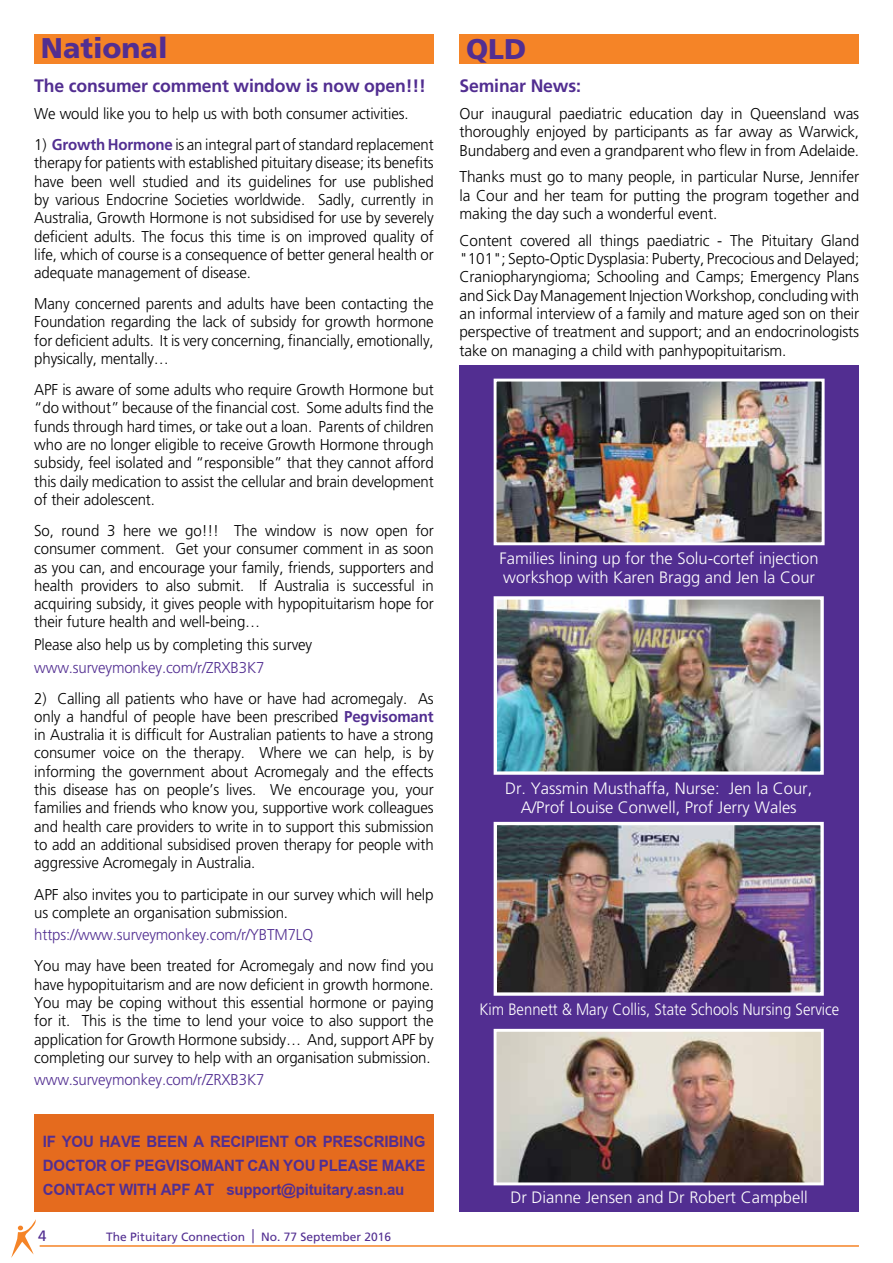
<style>
.page{position:relative;width:893px;height:1263px;background:#fff}
.page>*{position:absolute;margin:0;border:0;box-sizing:border-box;transform-origin:0 0}
.t1{font:900 28.5px "Frutiger";color:#522e91}
.t2{font:700 18px "Frutiger";letter-spacing:-.01em;color:#522e91}
.t3{font:300 16.5px/18.8px "Frutiger";color:#fff}
.t4{font:300 16.5px "Frutiger";color:#fff;scale:.9 1}
.t5{font:300 15.6px/18.3px "Frutiger";letter-spacing:-.01em;color:#000;text-align:justify;scale:.96 1}
.t6{font:300 15.6px/18.3px "Frutiger";letter-spacing:-.01em;color:#000;text-align:justify}
.t7{font:700 15.6px/24px "Arial";letter-spacing:-.01em;color:#522e91;text-align:justify;scale:.96 1}
.t8{font:300 15.6px "Frutiger";letter-spacing:-.01em;color:#522e91;scale:.96 1}
.t9{font:15px "Frutiger";color:#522e91}
.t10{font:12px "Frutiger";color:#522e91}
.s1{font-weight:700;color:#522e91}
.s2{font-size:18.45px}
</style>
<div class="page">
<hr style="left:40px;top:1245px;width:819px;height:2px;background:#f58427">
<svg style="left:11px;top:1219px;width:25px;height:39px"></svg>
<div style="left:459px;top:34px;width:400px;height:30px;background:#f58427"></div>
<div style="left:34px;top:34px;width:400px;height:30px;background:#f58427"></div>
<div style="left:459px;top:366px;width:400px;height:846px;background:#522e91"></div>
<img style="left:498px;top:383px;width:323px;height:158px">
<div style="left:494px;top:379px;width:331px;height:166px;border:3px solid #fff"></div>
<img style="left:498px;top:600px;width:322px;height:171px">
<div style="left:494px;top:596px;width:330px;height:179px;border:3px solid #fff"></div>
<img style="left:498px;top:826px;width:322px;height:166px">
<div style="left:494px;top:822px;width:330px;height:174px;border:3px solid #fff"></div>
<div style="left:34px;top:1114px;width:400px;height:98px;background:#e56b1e"></div>
<img style="left:498px;top:1033px;width:322px;height:148px">
<div style="left:494px;top:1029px;width:330px;height:156px;border:3px solid #fff"></div>
<h1 class="t1" style="left:41px;top:31px;width:128px">National</h1>
<h1 class="t1" style="left:466px;top:31px;width:62px">QLD</h1>
<p class="t2" style="left:34px;top:75px;width:393px">The consumer comment window is now open!!!</p>
<p class="t5" style="left:34px;top:104px;width:391px">We would like you to help us with both consumer activities.</p>
<p class="t5" style="left:34px;top:135px;width:418px">1) <span class="s1">Growth Hormone</span> is an integral part of standard replacement therapy for patients with established pituitary disease; its benefits have been well studied and its guidelines for use published by various Endocrine Societies worldwide. Sadly, currently in Australia, Growth Hormone is not subsidised for use by severely deficient adults. The focus this time is on improved quality of life, which of course is a consequence of better general health or adequate management of disease.</p>
<p class="t5" style="left:34px;top:295px;width:418px">Many concerned parents and adults have been contacting the Foundation regarding the lack of subsidy for growth hormone for deficient adults. It is very concerning, financially, emotionally, physically, mentally…</p>
<p class="t5" style="left:34px;top:380px;width:418px">APF is aware of some adults who require Growth Hormone but “do without” because of the financial cost. Some adults find the funds through hard times, or take out a loan. Parents of children who are no longer eligible to receive Growth Hormone through subsidy, feel isolated and “responsible” that they cannot afford this daily medication to assist the cellular and brain development of their adolescent.</p>
<p class="t5" style="left:34px;top:521px;width:418px">So, round 3 here we go!!! The window is now open for consumer comment. Get your consumer comment in as soon as you can, and encourage your family, friends, supporters and health providers to also submit. If Australia is successful in acquiring subsidy, it gives people with hypopituitarism hope for their future health and well-being…</p>
<p class="t5" style="left:34px;top:635px;width:291px">Please also help us by completing this survey</p>
<p class="t8" style="left:34px;top:658px;width:241px">www.surveymonkey.com/r/ZRXB3K7</p>
<p class="t5" style="left:34px;top:689px;width:418px">2) Calling all patients who have or have had acromegaly. As only a handful of people have been prescribed <span class="s1">Pegvisomant </span>in Australia it is difficult for Australian patients to have a strong consumer voice on the therapy. Where we can help, is by informing the government about Acromegaly and the effects this disease has on people’s lives. We encourage you, your families and friends who know you, supportive work colleagues and health care providers to write in to support this submission to add an additional subsidised proven therapy for people with aggressive Acromegaly in Australia.</p>
<p class="t6" style="left:34px;top:885px;width:401px">APF also invites you to participate in our survey which will help us complete an organisation submission.</p>
<p class="t8" style="left:34px;top:926px;width:292px">https://www.surveymonkey.com/r/YBTM7LQ</p>
<p class="t5" style="left:34px;top:957px;width:418px">You may have been treated for Acromegaly and now find you have hypopituitarism and are now deficient in growth hormone.<br>You may be coping without this essential hormone or paying for it. This is the time to lend your voice to also support the application for Growth Hormone subsidy… And, support APF by completing our survey to help with an organisation submission.</p>
<p class="t8" style="left:34px;top:1071px;width:241px">www.surveymonkey.com/r/ZRXB3K7</p>
<p class="t2" style="left:459px;top:75px;width:123px">Seminar News:</p>
<p class="t6" style="left:459px;top:104px;width:401px">Our inaugural paediatric education day in Queensland was thoroughly enjoyed by participants as far away as Warwick, Bundaberg and even a grandparent who flew in from Adelaide.</p>
<p class="t6" style="left:459px;top:168px;width:401px">Thanks must go to many people, in particular Nurse, Jennifer la Cour and her team for putting the program together and making the day such a wonderful event.</p>
<p class="t6" style="left:459px;top:231px;width:401px">Content covered all things paediatric - The Pituitary Gland "101"; Septo-Optic Dysplasia: Puberty, Precocious and Delayed; Craniopharyngioma; Schooling and Camps; Emergency Plans and Sick Day Management Injection Workshop, concluding with an informal interview of a family and mature aged son on their perspective of treatment and support; and an endocrinologists take on managing a child with panhypopituitarism.</p>
<p class="t3" style="left:500px;top:549px;width:321px">Families lining up for the Solu-cortef injection workshop with Karen Bragg and Jen la Cour</p>
<p class="t3" style="left:505px;top:779px;width:309px;text-align:center">Dr. Yassmin Musthaffa, Nurse: Jen la Cour,<br>A/Prof Louise Conwell, Prof Jerry Wales</p>
<p class="t4" style="left:479px;top:1000px;width:401px">Kim Bennett &amp; Mary Collis, State Schools Nursing Service</p>
<p class="t7" style="left:43px;top:1129px;width:400px">IF YOU HAVE BEEN A RECIPIENT OR PRESCRIBING DOCTOR OF PEGVISOMANT CAN YOU PLEASE MAKE CONTACT WITH APF AT support@pituitary.asn.au</p>
<p class="t9" style="left:38px;top:1226px;width:10px">4</p>
<p class="t10" style="left:106px;top:1229px;width:286px">The Pituitary Connection <span class="s2">|</span> No. 77 September 2016</p>
<p class="t3" style="left:511px;top:1188px;width:299px">Dr Dianne Jensen and Dr Robert Campbell</p>
</div>
